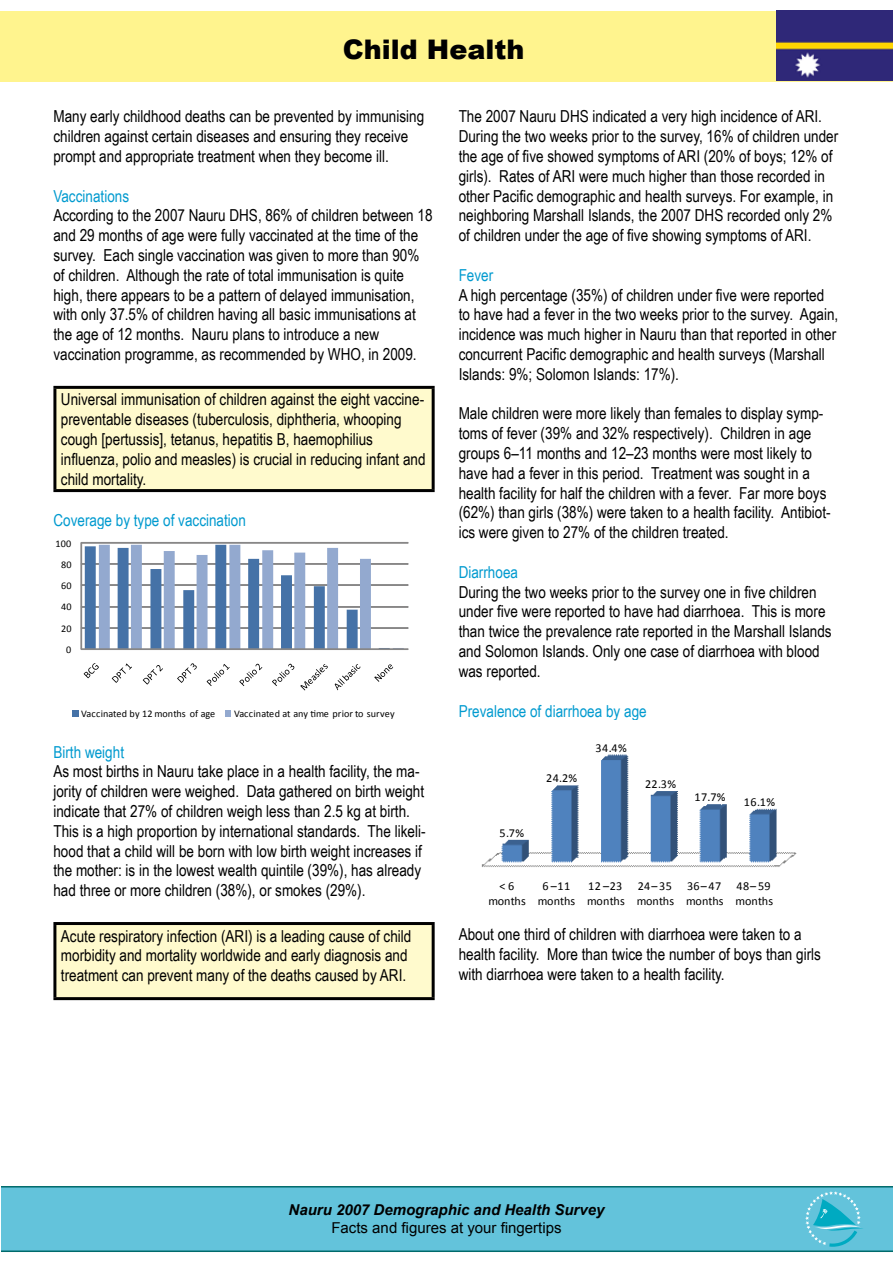
<style>
.page{position:relative;width:893px;height:1263px;background:#fff}
.page>*{position:absolute;margin:0;border:0;box-sizing:border-box;transform-origin:0 0}
.t1{font:900 27px "Arial";color:#000}
.t2{font:16.5px/19.8px "Arial Narrow";color:#000}
.t3{font:16.5px "Arial Narrow";color:#009acf}
.t4{font:italic 700 15px "Arial";color:#000}
.t5{font:15px "Arial";color:#000}
.t6{font:12.15px/15px "Calibri";letter-spacing:.015em;color:#000}
.t7{font:10.2px "Calibri";letter-spacing:.01em;color:#000}
</style>
<div class="page">
<div style="left:1px;top:11px;width:892px;height:71px;background:#fff48e"></div>
<div style="left:55px;top:387px;width:378px;height:104px;background:#fffacd"></div>
<hr style="left:53px;top:386px;width:382px;height:3px;background:#000">
<hr style="left:53px;top:389px;width:3px;height:100px;background:#000">
<hr style="left:432px;top:389px;width:3px;height:100px;background:#000">
<hr style="left:53px;top:489px;width:382px;height:3px;background:#000">
<svg style="left:72px;top:542px;width:337px;height:175px"></svg>
<div style="left:55px;top:923px;width:378px;height:76px;background:#fffacd"></div>
<hr style="left:53px;top:922px;width:382px;height:3px;background:#000">
<hr style="left:53px;top:925px;width:3px;height:72px;background:#000">
<hr style="left:432px;top:925px;width:3px;height:72px;background:#000">
<hr style="left:53px;top:997px;width:382px;height:3px;background:#000">
<svg style="left:481px;top:754px;width:316px;height:113px"></svg>
<img style="left:776px;top:11px;width:117px;height:70px">
<div style="left:1px;top:1186px;width:892px;height:66px;background:#63c3db"></div>
<svg style="left:805px;top:1191px;width:58px;height:57px;background:#57c1d7"></svg>
<h1 class="t1" style="left:343px;top:29px;width:183px">Child Health</h1>
<p class="t2" style="left:53px;top:106px;width:372px">Many early childhood deaths can be prevented by immunising children against certain diseases and ensuring they receive prompt and appropriate treatment when they become ill.</p>
<p class="t3" style="left:53px;top:184px;width:77px">Vaccinations</p>
<p class="t2" style="left:53px;top:205px;width:381px">According to the 2007 Nauru DHS, 86% of children between 18 and 29 months of age were fully vaccinated at the time of the survey. Each single vaccination was given to more than 90% of children. Although the rate of total immunisation is quite high, there appears to be a pattern of delayed immunisation, with only 37.5% of children having all basic immunisations at the age of 12 months. Nauru plans to introduce a new vaccination programme, as recommended by WHO, in 2009.</p>
<p class="t2" style="left:61px;top:389px;width:366px">Universal immunisation of children against the eight vaccine&shy;preventable diseases (tuberculosis, diphtheria, whooping cough [pertussis], tetanus, hepatitis B, haemophilius influenza, polio and measles) is crucial in reducing infant and child mortality.</p>
<p class="t3" style="left:53px;top:508px;width:194px">Coverage by type of vaccination</p>
<p class="t7" style="left:55px;top:537px;width:18px">100</p>
<p class="t7" style="left:61px;top:558px;width:12px">80</p>
<p class="t7" style="left:61px;top:579px;width:12px">60</p>
<p class="t7" style="left:61px;top:601px;width:12px">40</p>
<p class="t7" style="left:61px;top:622px;width:12px">20</p>
<p class="t7" style="left:66px;top:643px;width:7px">0</p>
<p class="t7" style="left:81px;top:707px;width:135px">Vaccinated by 12 months of age</p>
<p class="t7" style="left:234px;top:707px;width:162px">Vaccinated at any time prior to survey</p>
<p class="t3" style="left:53px;top:740px;width:72px">Birth weight</p>
<p class="t2" style="left:53px;top:761px;width:374px">As most births in Nauru take place in a health facility, the ma&shy;jority of children were weighed. Data gathered on birth weight indicate that 27% of children weigh less than 2.5 kg at birth.<br>This is a high proportion by international standards. The likeli&shy;hood that a child will be born with low birth weight increases if the mother: is in the lowest wealth quintile (39%), has already had three or more children (38%), or smokes (29%).</p>
<p class="t2" style="left:61px;top:925px;width:352px">Acute respiratory infection (ARI) is a leading cause of child morbidity and mortality worldwide and early diagnosis and treatment can prevent many of the deaths caused by ARI.</p>
<p class="t2" style="left:459px;top:106px;width:381px">The 2007 Nauru DHS indicated a very high incidence of ARI.<br>During the two weeks prior to the survey, 16% of children under the age of five showed symptoms of ARI (20% of boys; 12% of girls). Rates of ARI were much higher than those recorded in other Pacific demographic and health surveys. For example, in neighboring Marshall Islands, the 2007 DHS recorded only 2% of children under the age of five showing symptoms of ARI.</p>
<p class="t3" style="left:459px;top:263px;width:36px">Fever</p>
<p class="t2" style="left:459px;top:284px;width:381px">A high percentage (35%) of children under five were reported to have had a fever in the two weeks prior to the survey. Again, incidence was much higher in Nauru than that reported in other concurrent Pacific demographic and health surveys (Marshall Islands: 9%; Solomon Islands: 17%).</p>
<p class="t2" style="left:459px;top:403px;width:374px">Male children were more likely than females to display symp&shy;toms of fever (39% and 32% respectively). Children in age groups 6–11 months and 12–23 months were most likely to have had a fever in this period. Treatment was sought in a health facility for half the children with a fever. Far more boys (62%) than girls (38%) were taken to a health facility. Antibiot&shy;ics were given to 27% of the children treated.</p>
<p class="t3" style="left:459px;top:560px;width:61px">Diarrhoea</p>
<p class="t2" style="left:459px;top:581px;width:375px">During the two weeks prior to the survey one in five children under five were reported to have had diarrhoea. This is more than twice the prevalence rate reported in the Marshall Islands and Solomon Islands. Only one case of diarrhoea with blood was reported.</p>
<p class="t3" style="left:459px;top:699px;width:190px">Prevalence of diarrhoea by age</p>
<p class="t6" style="left:499px;top:824px;width:26px">5.7%</p>
<p class="t6" style="left:546px;top:770px;width:33px">24.2%</p>
<p class="t6" style="left:596px;top:740px;width:33px">34.4%</p>
<p class="t6" style="left:645px;top:775px;width:33px">22.3%</p>
<p class="t6" style="left:694px;top:789px;width:33px">17.7%</p>
<p class="t6" style="left:744px;top:794px;width:33px">16.1%</p>
<p class="t6" style="left:488px;top:877px;width:39px;text-align:center">&lt;6 months</p>
<p class="t6" style="left:538px;top:877px;width:39px;text-align:center">6 –11 months</p>
<p class="t6" style="left:587px;top:877px;width:39px">12 –23 months</p>
<p class="t6" style="left:637px;top:877px;width:39px">24–35 months</p>
<p class="t6" style="left:686px;top:877px;width:39px">36–47 months</p>
<p class="t6" style="left:736px;top:877px;width:39px">48–59 months</p>
<p class="t2" style="left:459px;top:924px;width:364px">About one third of children with diarrhoea were taken to a health facility. More than twice the number of boys than girls with diarrhoea were taken to a health facility.</p>
<p class="t4" style="left:289px;top:1200px;width:317px">Nauru 2007 Demographic and Health Survey</p>
<p class="t5" style="left:331px;top:1218px;width:232px">Facts and figures at your fingertips</p>
</div>
